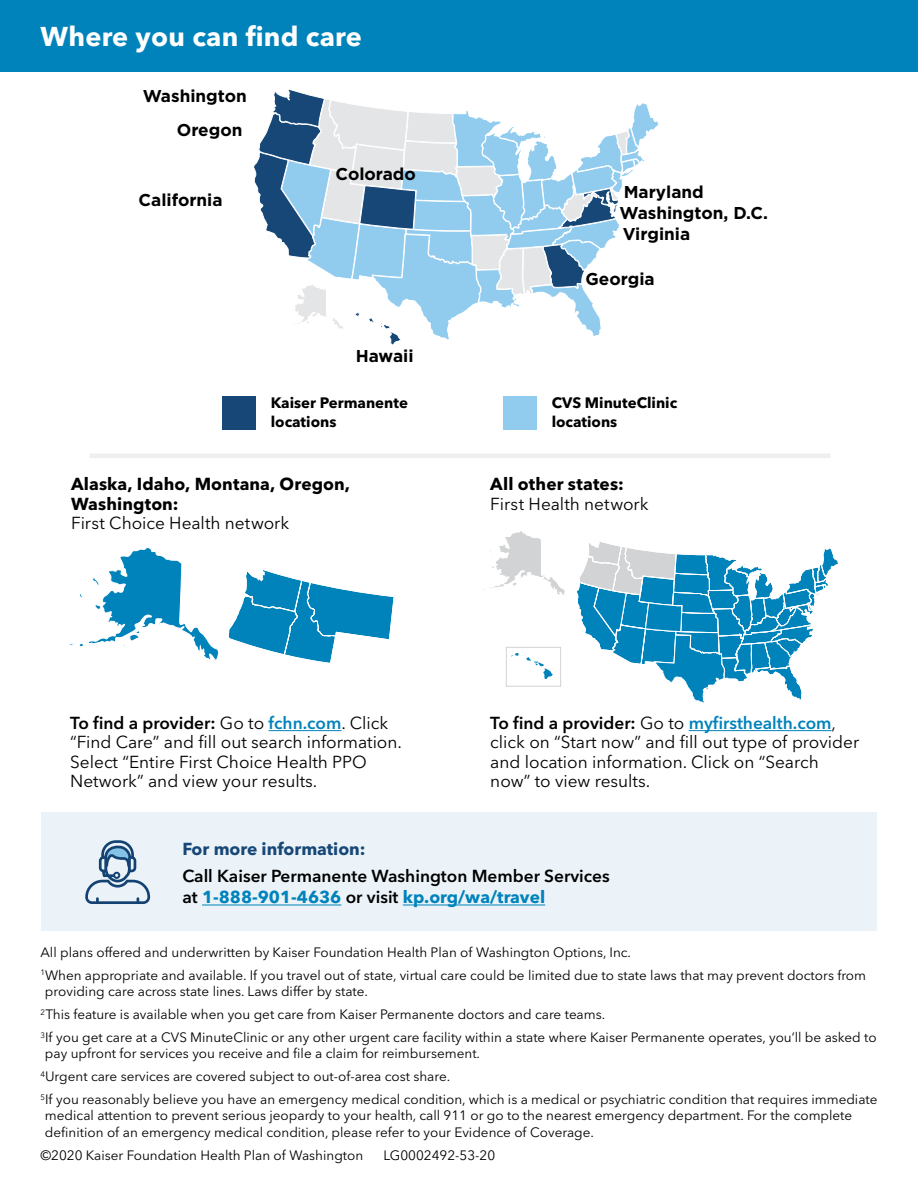
<style>
.page{position:relative;width:918px;height:1188px;background:#fff}
.page>*{position:absolute;margin:0;border:0;box-sizing:border-box;transform-origin:0 0}
.t1{font:700 27px "Avenir Next LT Pro";letter-spacing:.01em;color:#fff}
.t2{font:700 18.6px/19.4px "Gotham";color:#000}
.t3{font:17.25px/19.5px "Avenir Next LT Pro";color:#000}
.t4{font:600 17.25px/21px "Avenir Next LT Pro";color:#000}
.t5{font:700 17.25px/19.5px "Avenir Next LT Pro";letter-spacing:.005em;color:#000}
.t6{font:700 17.25px "Avenir Next LT Pro";color:#164777}
.t7{font:700 17.1px/21px "Gotham";color:#000}
.t8{font:700 15px/19.5px "Avenir Next LT Pro";color:#000}
.t9{font:13.5px/23px "Avenir Next LT Pro";color:#000}
.s1{font-weight:600}
.s2{font-weight:600;color:#0083bb}
.s3{font-weight:700;color:#0083bb}
</style>
<div class="page">
<div style="left:0;top:0;width:918px;height:71px;background:#0083bb"></div>
<svg style="left:253px;top:89px;width:405px;height:256px"></svg>
<div style="left:222px;top:396px;width:34px;height:34px;background:#164777"></div>
<div style="left:503px;top:396px;width:34px;height:34px;background:#91ccef"></div>
<svg style="left:577px;top:542px;width:261px;height:161px"></svg>
<svg style="left:490px;top:531px;width:75px;height:64px"></svg>
<svg style="left:511px;top:653px;width:8px;height:4px"></svg>
<svg style="left:526px;top:657px;width:27px;height:22px"></svg>
<div style="left:506px;top:647px;width:55px;height:39px;border:1px solid #d1d3d4"></div>
<svg style="left:70px;top:547px;width:149px;height:113px"></svg>
<svg style="left:229px;top:570px;width:165px;height:93px"></svg>
<div style="left:41px;top:813px;width:836px;height:118px;background:#ebf3f8"></div>
<hr style="left:202px;top:905px;width:139px;height:1px;background:#0083bb">
<hr style="left:403px;top:905px;width:142px;height:1px;background:#0083bb">
<svg style="left:85px;top:840px;width:65px;height:64px"></svg>
<hr style="left:90px;top:454px;width:741px;height:4px;background:#efeff0">
<hr style="left:269px;top:730px;width:72px;height:1px;background:#0083bb">
<hr style="left:689px;top:730px;width:143px;height:1px;background:#0083bb">
<h1 class="t1" style="left:40px;top:20px;width:323px">Where you can find care</h1>
<p class="t7" style="left:143px;top:85px;width:105px">Washington</p>
<p class="t7" style="left:177px;top:120px;width:67px">Oregon</p>
<p class="t7" style="left:139px;top:189px;width:86px">California</p>
<p class="t7" style="left:336px;top:164px;width:82px">Colorado</p>
<p class="t7" style="left:356px;top:345px;width:59px">Hawaii</p>
<p class="t7" style="left:620px;top:181px;width:150px">Maryland<br>Washington, D.C.<br>Virginia</p>
<p class="t7" style="left:585px;top:269px;width:71px">Georgia</p>
<p class="t8" style="left:271px;top:393px;width:139px">Kaiser Permanente locations</p>
<p class="t8" style="left:552px;top:393px;width:127px">CVS MinuteClinic locations</p>
<h2 class="t2" style="left:265px;top:401px;width:179px">Kaiser Permanente locations</h2>
<h2 class="t2" style="left:527px;top:401px;width:163px">CVS MinuteClinic locations</h2>
<p class="t5" style="left:71px;top:475px;width:281px">Alaska, Idaho, Montana, Oregon,<br>Washington:</p>
<p class="t3" style="left:71px;top:514px;width:220px">First Choice Health network</p>
<p class="t5" style="left:490px;top:474px;width:135px">All other states:</p>
<p class="t3" style="left:490px;top:494px;width:160px">First Health network</p>
<p class="t3" style="left:70px;top:713px;width:333px"><span class="s1">To find a provider:</span> Go to <span class="s2">fchn.com</span>. Click “Find Care” and fill out search information.<br>Select “Entire First Choice Health PPO Network” and view your results.</p>
<p class="t3" style="left:490px;top:713px;width:370px"><span class="s1">To find a provider:</span> Go to <span class="s2">myfirsthealth.com</span>, click on “Start now” and fill out type of provider and location information. Click on “Search now” to view results.</p>
<p class="t6" style="left:183px;top:838px;width:185px">For more information:</p>
<p class="t4" style="left:183px;top:866px;width:429px">Call Kaiser Permanente Washington Member Services at <span class="s3">1-888-901-4636</span> or visit <span class="s3">kp.org/wa/travel</span></p>
<p class="t9" style="left:40px;top:941px;width:827px">All plans offered and underwritten by Kaiser Foundation Health Plan of Washington Options, Inc.<br><sup>1</sup>When appropriate and available. If you travel out of state, virtual care could be limited due to state laws that may prevent doctors from</p>
<p class="t9" style="left:40px;top:980px;width:838px;text-indent:4px">providing care across state lines. Laws differ by state.<br><sup>2</sup>This feature is available when you get care from Kaiser Permanente doctors and care teams.<br><sup>3</sup>If you get care at a CVS MinuteClinic or any other urgent care facility within a state where Kaiser Permanente operates, you’ll be asked to</p>
<p class="t9" style="left:40px;top:1042px;width:838px;text-indent:4px">pay upfront for services you receive and file a claim for reimbursement.<br><sup>4</sup>Urgent care services are covered subject to out-of-area cost share.<br><sup>5</sup>If you reasonably believe you have an emergency medical condition, which is a medical or psychiatric condition that requires immediate</p>
<p class="t9" style="left:45px;top:1108px;width:809px;line-height:16.2px">medical attention to prevent serious jeopardy to your health, call 911 or go to the nearest emergency department. For the complete definition of an emergency medical condition, please refer to your Evidence of Coverage.</p>
<p class="t9" style="left:41px;top:1143px;width:324px">©2020 Kaiser Foundation Health Plan of Washington</p>
<p class="t9" style="left:383px;top:1143px;width:113px">LG0002492-53-20</p>
</div>
